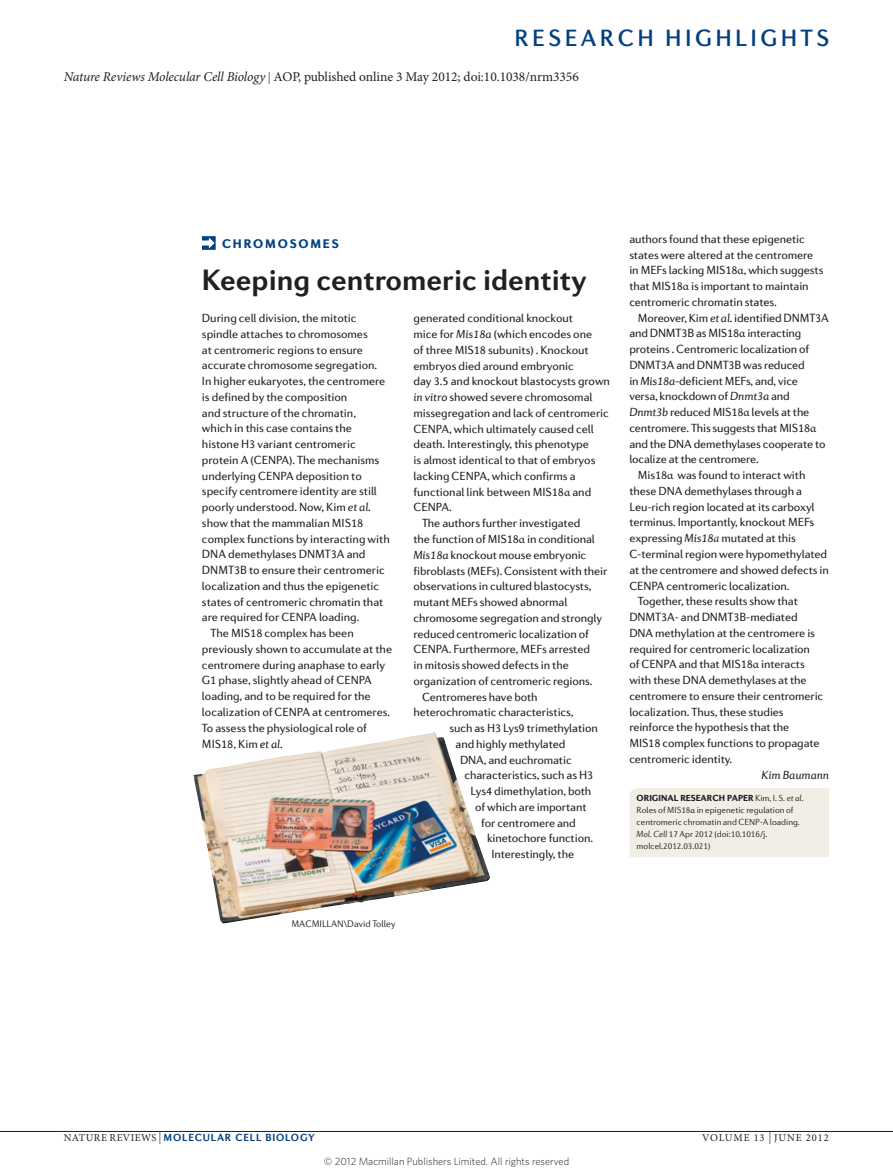
<style>
.page{position:relative;width:893px;height:1174px;background:#fff}
.page>*{position:absolute;margin:0;border:0;box-sizing:border-box;transform-origin:0 0}
.title-small{font:700 30px "Diverda Sans Com";color:#231f20}
.sectionheader{font:500 24px "Diverda Sans Com";letter-spacing:.14em;color:#014081}
.t1{font:13.5px "Minion Pro";letter-spacing:-.005em;color:#231f20}
.ministrap{font:900 12.75px "Diverda Sans Com";letter-spacing:.14em;color:#014081}
.boxbody{font:12px/15.8px "Diverda Sans Com Regular 2";letter-spacing:-.01em;color:#231f20}
.boxbody1{font:12px/15.8px "Diverda Sans Com Regular 2";letter-spacing:-.005em;color:#231f20}
.boxbody-2{font:12px "Diverda Sans Com";letter-spacing:-.01em;color:#231f20}
.authorbold{font:12px "Diverda Sans Com Italic 2";letter-spacing:-.005em;color:#231f20}
.t2{font:300 10.5px "Whitney";color:#231f20}
.t3{font:700 10.5px "Diverda Sans Com";letter-spacing:.075em;color:#014081}
.t4{font:10.5px "Minion Pro";letter-spacing:.085em;color:#231f20}
.creditstyle{font:300 9.75px "Diverda Sans Com";letter-spacing:-.005em;color:#231f20}
.webbody{font:300 9px/12px "Diverda Sans Com";letter-spacing:-.005em;color:#231f20}
.s1{font-style:italic}
.s2{font-size:12px}
.s3{font-family:"Diverda Sans Com"}
.s4{font-family:"Diverda Sans Com Italic 2"}
.s5{font-family:"Diverda Sans Com";font-style:italic}
.s6{font-family:"Minion Pro"}
.s7{font-family:"Minion Pro";font-style:italic}
.s8{font-weight:900}
.s9{font-family:"Diverda Sans Com Light Italic 2";font-weight:400}
.s10{font-family:"Minion Pro";font-weight:400}
.s11{font-family:"Minion Pro";font-weight:400;color:#231f20}
.s12{font-family:"Minion Pro";font-weight:400;font-size:12px;color:#231f20}
</style>
<div class="page">
<hr style="left:0;top:1131px;width:893px;height:1px;background:#231f20">
<div style="left:629px;top:788px;width:200px;height:69px;background:#f1eee6"></div>
<svg style="left:202px;top:236px;width:14px;height:14px"></svg>
<img style="left:193px;top:732px;width:297px;height:191px">
<p class="sectionheader" style="left:514px;top:24px;width:316px">RESEARCH HIGHLIGHTS</p>
<p class="t1" style="left:64px;top:69px;width:516px"><span class="s1">Nature Reviews Molecular Cell Biology</span> <span class="s2">|</span> AOP, published online 3 May 2012; doi:10.1038/nrm3356</p>
<p class="ministrap" style="left:222px;top:236px;width:118px">CHROMOSOMES</p>
<p class="title-small" style="left:202px;top:262px;width:386px">Keeping centromeric identity</p>
<p class="boxbody1" style="left:202px;top:310px;width:189px">During cell division, the mitotic spindle attaches to chromosomes<br>at centromeric regions to ensure accurate chromosome segregation.<br>In higher eukaryotes, the centromere is defined by the composition<br>and structure of the chromatin,<br>which in this case contains the <span class="s3">histone H3 variant centromeric </span>protein A (CENPA). The mechanisms underlying CENPA deposition to specify centromere identity are still poorly understood. Now, Kim <span class="s4">et al</span>. show that the mammalian MIS18 complex functions by interacting with <span class="s3">DNA demethylases DNMT3A and DNMT3B to ensure their centromeric </span>localization and thus the epigenetic states of centromeric chromatin that are required for CENPA loading.</p>
<p class="boxbody" style="left:202px;top:625px;width:192px;text-indent:9px">The MIS18 complex has been previously shown to accumulate at the centromere during anaphase to early<br>G1 phase, slightly ahead of CENPA loading, and to be required for the localization of CENPA at centromeres.<br>To assess the physiological role of<br><span class="s3">MIS18, Kim</span> <span class="s5">et al</span>.</p>
<p class="boxbody" style="left:414px;top:310px;width:198px">generated conditional knockout<br>mice for <span class="s4">Mis18a</span> (which encodes one<br>of three MIS18 subunits) . Knockout embryos died around embryonic<br><span class="s3">day 3.5 and knockout blastocysts grown </span><span class="s5">in vitro</span> showed severe chromosomal missegregation and lack of centromeric CENPA, which ultimately caused cell death. Interestingly, this phenotype<br>is almost identical to that of embryos lacking CENPA, which confirms a functional link between MIS18<span class="s6">α</span> and CENPA.</p>
<p class="boxbody" style="left:414px;top:515px;width:195px;text-indent:9px">The authors further investigated<br>the function of MIS18<span class="s6">α</span> in conditional <span class="s4">Mis18a</span> knockout mouse embryonic fibroblasts (MEFs). Consistent with their observations in cultured blastocysts, mutant MEFs showed abnormal chromosome segregation and strongly reduced centromeric localization of CENPA. Furthermore, MEFs arrested<br>in mitosis showed defects in the organization of centromeric regions.</p>
<p class="boxbody" style="left:422px;top:688px;width:117px">Centromeres have both</p>
<p class="boxbody" style="left:414px;top:704px;width:162px">heterochromatic characteristics,</p>
<p class="boxbody-2" style="left:450px;top:721px;width:150px">such as H3 Lys9 trimethylation</p>
<p class="boxbody-2" style="left:456px;top:737px;width:111px">and highly methylated</p>
<p class="boxbody" style="left:460px;top:751px;width:113px">DNA, and euchromatic</p>
<p class="boxbody-2" style="left:465px;top:768px;width:130px">characteristics, such as H3</p>
<p class="boxbody-2" style="left:471px;top:784px;width:122px">Lys4 dimethylation, both</p>
<p class="boxbody" style="left:475px;top:799px;width:113px">of which are important</p>
<p class="boxbody" style="left:481px;top:814px;width:96px">for centromere and</p>
<p class="boxbody" style="left:487px;top:830px;width:107px">kinetochore function.</p>
<p class="boxbody" style="left:492px;top:846px;width:84px">Interestingly, the</p>
<p class="boxbody" style="left:629px;top:231px;width:196px">authors found that these epigenetic states were altered at the centromere in MEFs lacking MIS18<span class="s6">α</span>, which suggests that MIS18<span class="s6">α</span> is important to maintain <span class="s3">centromeric chromatin states.</span></p>
<p class="boxbody" style="left:629px;top:310px;width:201px;text-indent:9px">Moreover, Kim <span class="s4">et al</span><span class="s3">. identified DNMT3A and DNMT3B as MIS18</span><span class="s6">α</span> interacting proteins . Centromeric localization of <span class="s3">DNMT3A and DNMT3B was reduced<br></span>in <span class="s4">Mis18a</span>-deficient MEFs, and, vice versa, knockdown of <span class="s4">Dnmt3a</span> and <span class="s4">Dnmt3b</span> reduced MIS18<span class="s6">α</span> levels at the centromere. This suggests that MIS18<span class="s6">α </span>and the DNA demethylases cooperate to localize at the centromere.</p>
<p class="boxbody" style="left:629px;top:467px;width:201px;text-indent:9px">Mis18<span class="s6">α</span> was found to interact with these DNA demethylases through a <span class="s3">Leu-rich region located at its carboxyl </span>terminus. Importantly, knockout MEFs expressing <span class="s4">Mis18</span><span class="s7">a</span> mutated at this C-terminal region were hypomethylated at the centromere and showed defects in <span class="s3">CENPA centromeric localization.</span></p>
<p class="boxbody" style="left:629px;top:593px;width:195px;text-indent:9px">Together, these results show that <span class="s3">DNMT3A- and DNMT3B-mediated </span>DNA methylation at the centromere is required for centromeric localization<br>of CENPA and that MIS18<span class="s6">α</span> interacts with these DNA demethylases at the centromere to ensure their centromeric localization. Thus, these studies reinforce the hypothesis that the MIS18 complex functions to propagate centromeric identity.</p>
<p class="authorbold" style="left:761px;top:768px;width:69px">Kim Baumann</p>
<p class="webbody" style="left:637px;top:792px;width:168px"><span class="s8">ORIGINAL RESEARCH PAPER</span> Kim, I. S. <span class="s9">et al.<br></span>Roles of MIS18<span class="s10">α</span> in epigenetic regulation of centromeric chromatin and CENP-A loading.<br><span class="s1">Mol. Cell</span> 17 Apr 2012 (doi:10.1016/j. molcel.2012.03.021)</p>
<p class="creditstyle" style="left:291px;top:917px;width:105px">MACMILLAN\David Tolley</p>
<p class="t3" style="left:64px;top:1130px;width:252px"><span class="s11">NATURE REVIEWS</span> <span class="s12">|</span> MOLECULAR CELL BIOLOGY</p>
<p class="t4" style="left:702px;top:1131px;width:128px">VOLUME 13 <span class="s2">|</span> JUNE 2012</p>
<p class="t2" style="left:324px;top:1154px;width:247px">© 2012 Macmillan Publishers Limited. All rights reserved</p>
</div>
